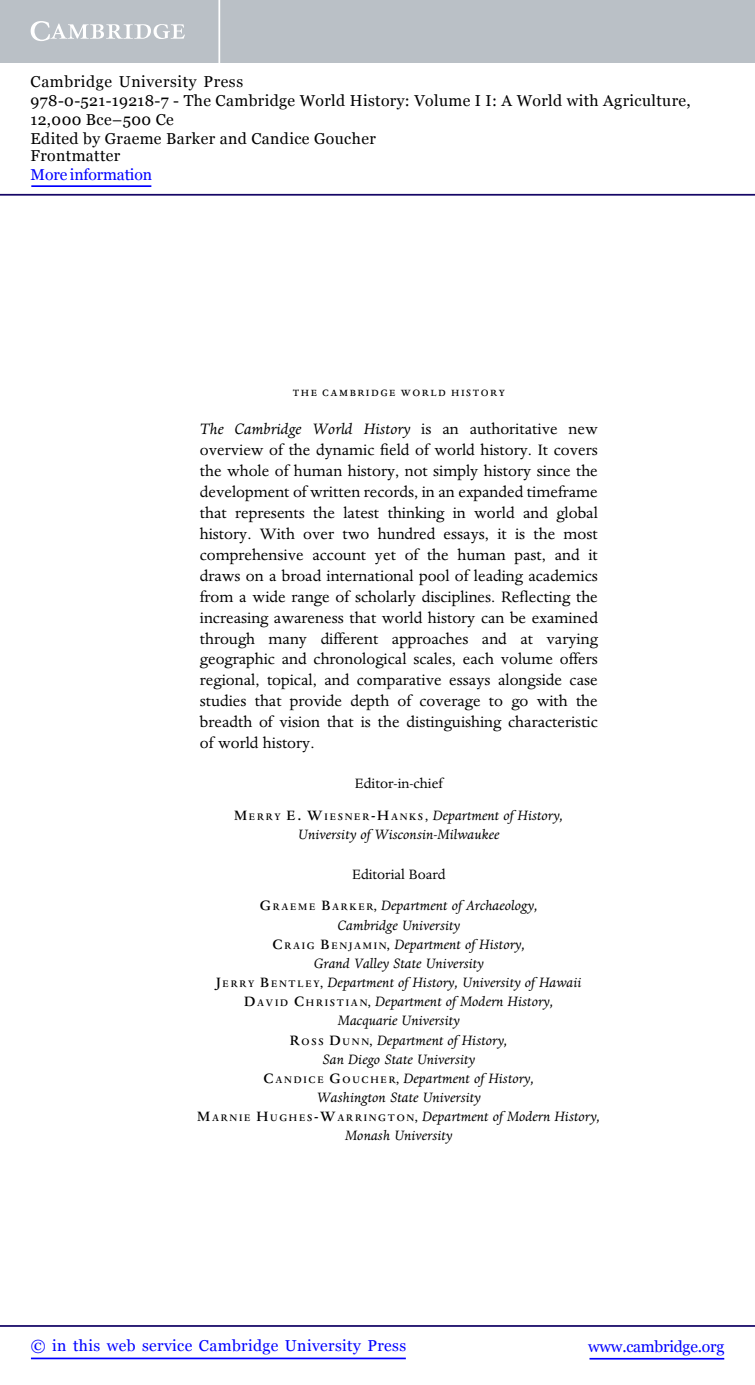
<style>
.page{position:relative;width:755px;height:1385px;background:#fff}
.page>*{position:absolute;margin:0;border:0;box-sizing:border-box;transform-origin:0 0}
.t1{font:17.5px/21px "Adv OT0 a 35 dcfa";color:#000;text-align:justify}
.t2{font:17.5px "Adv OT3 eac 88 b 4.I";color:#000}
.t3{font:15.75px/19.2px "Adv OT3 eac 88 b 4.I";color:#000;text-align:center}
.t4{font:15.75px/18.6px "Georgia";letter-spacing:.025em;color:#000}
.t5{font:15.75px "Georgia";letter-spacing:.025em;color:#00f}
.t6{font:15.75px "Adv OT0 a 35 dcfa";color:#000}
.t7{font:15.75px "Georgia";letter-spacing:-.015em;color:#00f}
.t8{font:15.75px "Georgia";letter-spacing:-.01em;color:#00f}
.t9{font:14.88px "Adv PA9 D7";letter-spacing:.1em;color:#000}
.s1{font-family:"Adv OT0 a 35 dcfa"}
.s2{font-family:"Adv OT0 a 35 dcfa+fb"}
.s3{font-family:"Adv OT42 d 40086"}
.s4{font-family:"Adv OT42 d 40086";font-size:11.03px}
</style>
<div class="page">
<hr style="left:589px;top:1358px;width:134px;height:1px;background:#00f">
<hr style="left:0;top:1325px;width:754px;height:2px;background:#150666">
<hr style="left:31px;top:1357px;width:374px;height:2px;background:#00f">
<div style="left:0;top:0;width:754px;height:63px;background:#bac0c6"></div>
<svg style="left:31px;top:21px;width:154px;height:20px"></svg>
<hr style="left:218px;top:0;width:2px;height:63px;background:#fff">
<hr style="left:0;top:194px;width:754px;height:2px;background:#150666">
<hr style="left:31px;top:185px;width:120px;height:2px;background:#00f">
<p class="t4" style="left:31px;top:73px;width:661px">Cambridge University Press<br>978-0-521-19218-7 - The Cambridge World History: Volume I I: A World with Agriculture, 12,000 Bce–500 Ce<br>Edited by Graeme Barker and Candice Goucher<br>Frontmatter</p>
<p class="t8" style="left:31px;top:165px;width:123px">More information</p>
<p class="t9" style="left:292px;top:382px;width:213px">the cambridge world history</p>
<p class="t2" style="left:200px;top:423px;width:399px">The Cambridge World History <span class="s1">is an authoritative new</span></p>
<p class="t1" style="left:200px;top:441px;width:399px">overview of the dynamic <span class="s2">fi</span>eld of world history. It covers the whole of human history, not simply history since the development of written records, in an expanded timeframe that represents the latest thinking in world and global history. With over two hundred essays, it is the most comprehensive account yet of the human past, and it draws on a broad international pool of leading academics from a wide range of scholarly disciplines. Re<span class="s2">fl</span>ecting the increasing awareness that world history can be examined through many different approaches and at varying geographic and chronological scales, each volume offers regional, topical, and comparative essays alongside case studies that provide depth of coverage to go with the breadth of vision that is the distinguishing characteristic of world history.</p>
<p class="t6" style="left:354px;top:778px;width:89px">Editor-in-chief</p>
<p class="t3" style="left:234px;top:807px;width:330px"><span class="s3">M</span><span class="s4">ERRY</span> <span class="s3">E. W</span><span class="s4">IESNER</span><span class="s3">-H</span><span class="s4">ANKS</span><span class="s1">,</span> DepartmentofHistory,<br>University of Wisconsin-Milwaukee</p>
<p class="t6" style="left:352px;top:868px;width:95px">Editorial Board</p>
<p class="t3" style="left:197px;top:897px;width:404px"><span class="s3">G</span> <span class="s4">R A E M E</span> <span class="s3">B</span> <span class="s4">A R K E R</span><span class="s1">,</span> Department of Archaeology,<br>Cambridge University<br><span class="s3">C</span> <span class="s4">R A I G</span> <span class="s3">B</span> <span class="s4">ENJ A MI N</span><span class="s1">,</span> Department of History,<br>Grand Valley State University<br><span class="s3">J</span> <span class="s4">ER RY</span> <span class="s3">B</span> <span class="s4">E N T L E Y</span><span class="s1">,</span> Department of History, University of Hawaii<br><span class="s3">D</span> <span class="s4">A V I D</span> <span class="s3">C</span> <span class="s4">H R I S T I A N</span><span class="s1">,</span> Department of Modern History,<br>Macquarie University<br><span class="s3">R</span> <span class="s4">O S S</span> <span class="s3">D</span> <span class="s4">U N N</span><span class="s1">,</span> Department of History,<br>San Diego State University<br><span class="s3">C</span> <span class="s4">A N D IC E</span> <span class="s3">G</span> <span class="s4">O U C HE R</span><span class="s1">,</span> Department of History,<br>Washington State University<br><span class="s3">M</span><span class="s4">ARNIE</span> <span class="s3">H</span><span class="s4">UGHES</span><span class="s3">-W</span><span class="s4">ARRINGTON</span><span class="s1">,</span>Departmentof Modern History, Monash University</p>
<p class="t5" style="left:31px;top:1336px;width:376px">© in this web service Cambridge University Press</p>
<p class="t7" style="left:587px;top:1336px;width:137px">www.cambridge.org</p>
</div>
